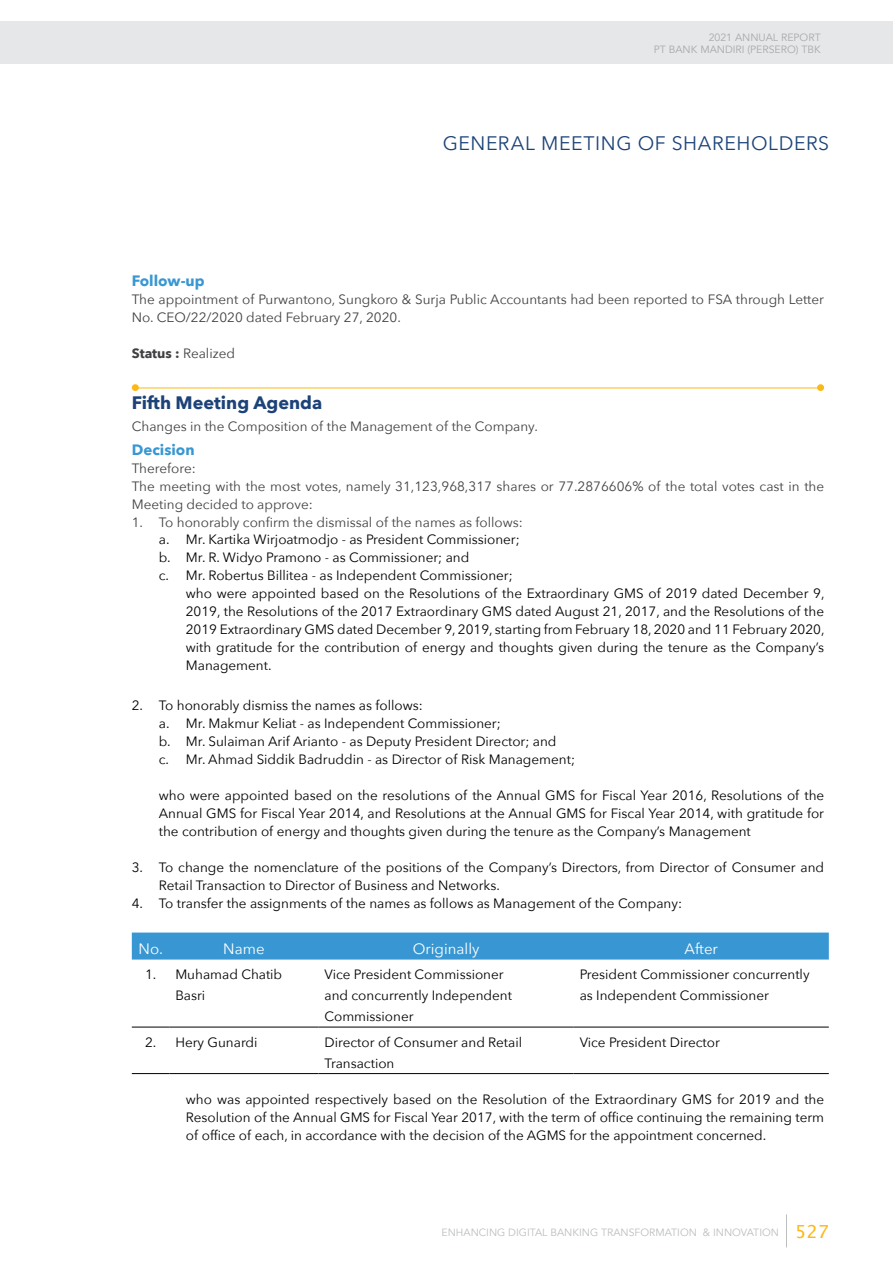
<style>
.page{position:relative;width:893px;height:1263px;background:#fff}
.page>*{position:absolute;margin:0;border:0;box-sizing:border-box;transform-origin:0 0}
.t1{font:19.5px "Avenir Next";letter-spacing:.03em;color:#1b4378}
.t2{font:700 18px "Avenir Next";color:#1c4278}
.t3{font:15px "Avenir Next";color:#fff}
.t4{font:700 15px "Avenir Next";color:#3897d3}
.t5{font:13.5px/18px "Avenir Next";color:#000}
.t6{font:13.5px/18px "Avenir Next";color:#414042}
.t7{font:10.5px "Avenir";color:#bcbec0}
.t8{font:10.5px/12.6px "Avenir";color:#a7a9ac;text-align:right}
.s1{font-weight:700}
.s2{font-family:"Lucida Grande";font-size:18px;color:#fcb814}
</style>
<div class="page">
<div style="left:0;top:21px;width:893px;height:43px;background:#e6e7e8"></div>
<hr style="left:786px;top:1214px;width:1px;height:33px;background:#bcbec0">
<div style="left:132px;top:384px;width:7px;height:7px;background:#fcb814;border-radius:50%"></div>
<hr style="left:137px;top:388px;width:684px;height:1px;background:#fcb814">
<div style="left:817px;top:384px;width:7px;height:7px;background:#fcb814;border-radius:50%"></div>
<div style="left:132px;top:932px;width:697px;height:27px;background:#3897d3"></div>
<hr style="left:132px;top:1027px;width:37px;height:1px;background:#000">
<hr style="left:132px;top:1073px;width:37px;height:1px;background:#000">
<hr style="left:169px;top:1027px;width:150px;height:1px;background:#000">
<hr style="left:319px;top:1027px;width:255px;height:1px;background:#000">
<hr style="left:574px;top:1027px;width:255px;height:1px;background:#000">
<hr style="left:169px;top:1073px;width:150px;height:1px;background:#000">
<hr style="left:319px;top:1073px;width:255px;height:1px;background:#000">
<hr style="left:574px;top:1073px;width:255px;height:1px;background:#000">
<p class="t8" style="left:654px;top:31px;width:168px">2021 ANNUAL REPORT<br>PT BANK MANDIRI (PERSERO) TBK</p>
<h1 class="t1" style="left:443px;top:127px;width:388px">GENERAL MEETING OF SHAREHOLDERS</h1>
<p class="t4" style="left:132px;top:267px;width:74px">Follow-up</p>
<p class="t6" style="left:132px;top:289px;width:694px">The appointment of Purwantono, Sungkoro &amp; Surja Public Accountants had been reported to FSA through Letter<br>No. CEO/22/2020 dated February 27, 2020.</p>
<p class="t6" style="left:132px;top:343px;width:105px"><span class="s1">Status :</span> Realized</p>
<h2 class="t2" style="left:132px;top:387px;width:192px">Fifth Meeting Agenda</h2>
<p class="t6" style="left:132px;top:417px;width:408px">Changes in the Composition of the Management of the Company.</p>
<p class="t4" style="left:132px;top:436px;width:64px">Decision</p>
<p class="t6" style="left:132px;top:458px;width:694px">Therefore:<br>The meeting with the most votes, namely 31,123,968,317 shares or 77.2876606% of the total votes cast in the<br>Meeting decided to approve:</p>
<p class="t6" style="left:132px;top:512px;width:393px">1. To honorably confirm the dismissal of the names as follows:</p>
<p class="t5" style="left:159px;top:530px;width:362px">a. Mr. Kartika Wirjoatmodjo - as President Commissioner;</p>
<p class="t5" style="left:159px;top:548px;width:312px">b. Mr. R. Widyo Pramono - as Commissioner; and</p>
<p class="t5" style="left:159px;top:566px;width:355px">c. Mr. Robertus Billitea - as Independent Commissioner;</p>
<p class="t5" style="left:186px;top:584px;width:640px">who were appointed based on the Resolutions of the Extraordinary GMS of 2019 dated December 9,</p>
<p class="t5" style="left:186px;top:602px;width:640px">2019, the Resolutions of the 2017 Extraordinary GMS dated August 21, 2017, and the Resolutions of the</p>
<p class="t5" style="left:186px;top:620px;width:640px">2019 Extraordinary GMS dated December 9, 2019, starting from February 18, 2020 and 11 February 2020,</p>
<p class="t5" style="left:186px;top:638px;width:640px">with gratitude for the contribution of energy and thoughts given during the tenure as the Company’s</p>
<p class="t5" style="left:186px;top:656px;width:87px">Management.</p>
<p class="t5" style="left:159px;top:696px;width:418px;text-indent:-27px">2. To honorably dismiss the names as follows:<br>a. Mr. Makmur Keliat - as Independent Commissioner;<br>b. Mr. Sulaiman Arif Arianto - as Deputy President Director; and<br>c. Mr. Ahmad Siddik Badruddin - as Director of Risk Management;</p>
<p class="t5" style="left:159px;top:786px;width:667px;text-align:justify">who were appointed based on the resolutions of the Annual GMS for Fiscal Year 2016, Resolutions of the Annual GMS for Fiscal Year 2014, and Resolutions at the Annual GMS for Fiscal Year 2014, with gratitude for the contribution of energy and thoughts given during the tenure as the Company’s Management</p>
<p class="t5" style="left:159px;top:858px;width:667px;text-indent:-27px">3. To change the nomenclature of the positions of the Company’s Directors, from Director of Consumer and<br>Retail Transaction to Director of Business and Networks.</p>
<p class="t5" style="left:132px;top:894px;width:552px">4. To transfer the assignments of the names as follows as Management of the Company:</p>
<p class="t3" style="left:139px;top:936px;width:26px">No.</p>
<p class="t3" style="left:223px;top:936px;width:43px">Name</p>
<p class="t3" style="left:413px;top:936px;width:68px">Originally</p>
<p class="t3" style="left:684px;top:936px;width:35px">After</p>
<p class="t5" style="left:175px;top:963px;width:108px;line-height:21px;text-indent:-30px">1. Muhamad Chatib<br>Basri</p>
<p class="t5" style="left:325px;top:963px;width:189px;line-height:21px">Vice President Commissioner and concurrently Independent<br>Commissioner</p>
<p class="t5" style="left:580px;top:963px;width:231px;line-height:21px">President Commissioner concurrently as Independent Commissioner</p>
<p class="t5" style="left:145px;top:1032px;width:114px">2. Hery Gunardi</p>
<p class="t5" style="left:325px;top:1031px;width:199px;line-height:21px">Director of Consumer and Retail<br>Transaction</p>
<p class="t5" style="left:580px;top:1032px;width:142px">Vice President Director</p>
<p class="t5" style="left:186px;top:1089px;width:640px;text-align:justify">who was appointed respectively based on the Resolution of the Extraordinary GMS for 2019 and the Resolution of the Annual GMS for Fiscal Year 2017, with the term of office continuing the remaining term of office of each, in accordance with the decision of the AGMS for the appointment concerned.</p>
<p class="t7" style="left:441px;top:1226px;width:389px">ENHANCING DIGITAL BANKING TRANSFORMATION &amp; INNOVATION <span class="s2">527</span></p>
</div>
